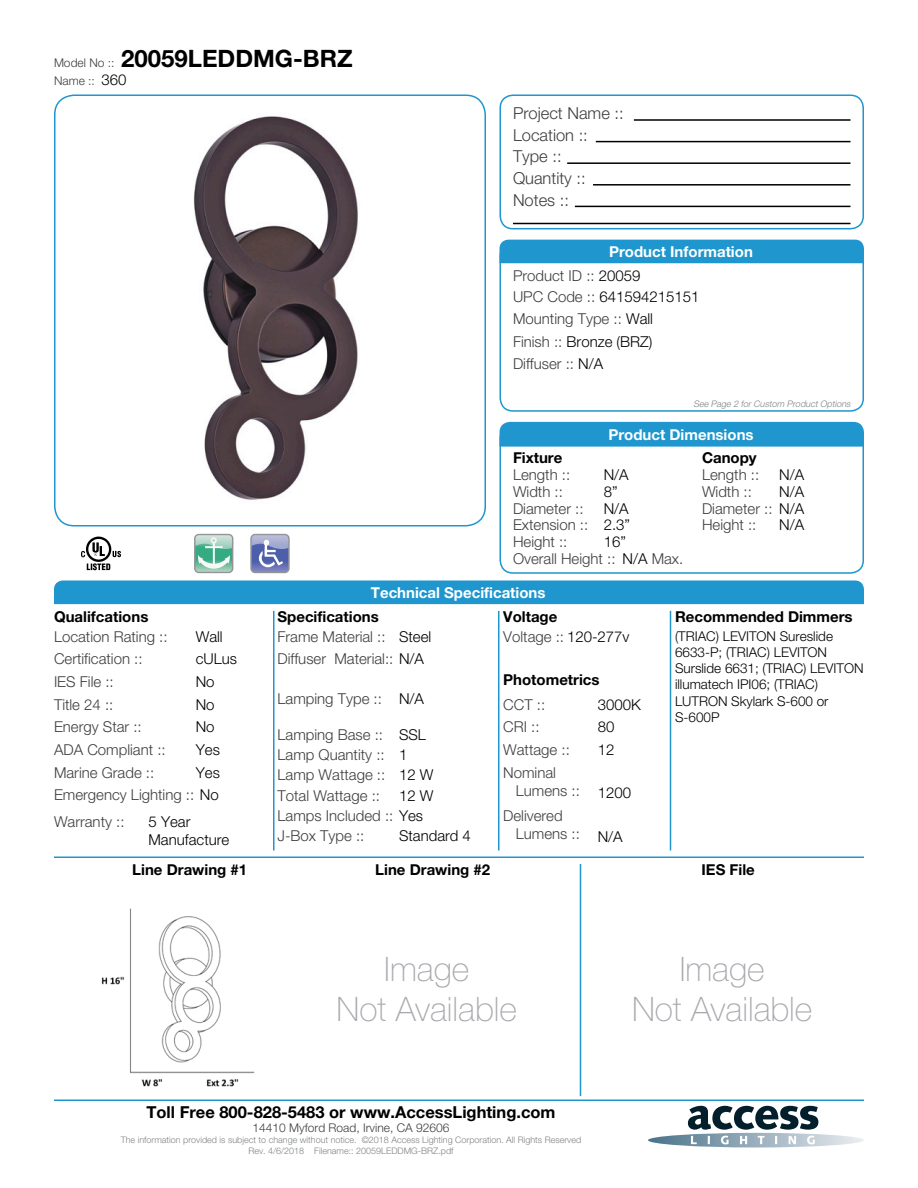
<style>
.page{position:relative;width:918px;height:1188px;background:#fff}
.page>*{position:absolute;margin:0;border:0;box-sizing:border-box;transform-origin:0 0}
.t1{font:100 33.75px/40.5px "Helvetica Neue LT Std";color:#a8a9ad;text-align:center}
.t2{font:700 24px "Helvetica Neue LT Std";color:#000001}
.Left_Justify{font:300 16.5px "Helvetica Neue LT Std";color:#3e3e3f}
.t3{font:700 16.5px "Helvetica Neue LT Std";color:#000001}
.Left_Justify-2{font:300 15px/18px "Helvetica Neue LT Std";color:#3e3e3f}
.Left_Justify-3{font:300 15px/18px "Helvetica Neue LT Std";color:#000001}
.Left_Justify-4{font:700 15px "Helvetica Neue LT Std";color:#000001}
.t4{font:700 15px "Helvetica Neue LT Std";color:#fff}
.Left_Justify-5{font:300 13.5px/16.2px "Helvetica Neue LT Std";color:#000001}
.t5{font:300 12px "Helvetica Neue LT Std";color:#3e3e3f}
.t6{font:300 9px "Helvetica Neue LT Std";color:#808285}
.Left_Justify-6{font:italic 300 9px "Helvetica Neue LT Std";color:#808285}
.s1{font-weight:300;font-size:12px;color:#3e3e3f}
.s2{font-size:15px;color:#000001}
.s3{color:#000001}
.s4{color:#3e3e3f}
</style>
<div class="page">
<img style="left:193px;top:116px;width:165px;height:384px">
<svg style="left:648px;top:1106px;width:216px;height:42px"></svg>
<div style="left:499px;top:94px;width:365px;height:135px;border:2px solid #1f96cd;border-radius:13px"></div>
<div style="left:499px;top:243px;width:365px;height:169px;border:2px solid #1f96cd;border-radius:13px"></div>
<div style="left:499px;top:425px;width:365px;height:149px;border:2px solid #1f96cd;border-radius:13px"></div>
<svg style="left:81px;top:537px;width:40px;height:33px"></svg>
<div style="left:194px;top:534px;width:39px;height:39px;border:1px solid #939598;border-radius:4px"></div>
<svg style="left:195px;top:535px;width:38px;height:37px"></svg>
<svg style="left:252px;top:536px;width:36px;height:35px"></svg>
<div style="left:250px;top:534px;width:40px;height:39px;border:1px solid #939598;border-radius:4px"></div>
<hr style="left:634px;top:119px;width:217px;height:2px;background:#000001">
<hr style="left:596px;top:141px;width:254px;height:1px;background:#000001">
<hr style="left:593px;top:184px;width:258px;height:2px;background:#000001">
<hr style="left:567px;top:162px;width:283px;height:2px;background:#000001">
<hr style="left:575px;top:206px;width:275px;height:1px;background:#000001">
<hr style="left:513px;top:223px;width:337px;height:1px;background:#000001">
<div style="left:500px;top:240px;width:364px;height:23px;background:#1f96cd"></div>
<div style="left:500px;top:422px;width:364px;height:25px;background:#1f96cd"></div>
<div style="left:54px;top:580px;width:810px;height:24px;background:#1f96cd"></div>
<hr style="left:54px;top:856px;width:810px;height:2px;background:#1f96cd">
<hr style="left:54px;top:1100px;width:810px;height:1px;background:#1f96cd">
<img style="left:101px;top:908px;width:154px;height:179px">
<hr style="left:670px;top:611px;width:1px;height:239px;background:#1f96cd">
<hr style="left:580px;top:864px;width:1px;height:232px;background:#1f96cd">
<hr style="left:498px;top:611px;width:2px;height:239px;background:#1f96cd">
<hr style="left:273px;top:611px;width:1px;height:239px;background:#1f96cd">
<div style="left:54px;top:94px;width:432px;height:432px;border:2px solid #1f96cd;border-radius:20px"></div>
<p class="t2" style="left:54px;top:44px;width:300px"><span class="s1">Model No ::</span> 20059LEDDMG-BRZ</p>
<p class="t5" style="left:54px;top:73px;width:74px">Name :: <span class="s2">360</span></p>
<p class="Left_Justify" style="left:513px;top:103px;width:112px">Project Name ::</p>
<p class="Left_Justify" style="left:513px;top:125px;width:76px">Location ::</p>
<p class="Left_Justify" style="left:513px;top:146px;width:50px">Type ::</p>
<p class="Left_Justify" style="left:513px;top:168px;width:74px">Quantity ::</p>
<p class="Left_Justify" style="left:513px;top:190px;width:57px">Notes ::</p>
<p class="t4" style="left:609px;top:242px;width:145px">Product Information</p>
<p class="Left_Justify-2" style="left:513px;top:266px;width:129px">Product ID :: <span class="s3">20059</span></p>
<p class="Left_Justify-3" style="left:513px;top:288px;width:188px"><span class="s4">UPC Code ::</span> 641594215151</p>
<p class="Left_Justify-2" style="left:513px;top:309px;width:142px">Mounting Type :: <span class="s3">Wall</span></p>
<p class="Left_Justify-3" style="left:513px;top:333px;width:141px"><span class="s4">Finish ::</span> Bronze (BRZ)</p>
<p class="Left_Justify-2" style="left:513px;top:354px;width:92px">Diffuser :: <span class="s3">N/A</span></p>
<p class="Left_Justify-6" style="left:693px;top:399px;width:160px">See Page 2 for Custom Product Options</p>
<p class="t4" style="left:608px;top:425px;width:147px">Product Dimensions</p>
<p class="Left_Justify-4" style="left:513px;top:448px;width:51px">Fixture</p>
<p class="Left_Justify-4" style="left:702px;top:448px;width:56px">Canopy</p>
<p class="Left_Justify-2" style="left:513px;top:465px;width:59px">Length ::</p>
<p class="Left_Justify-3" style="left:604px;top:465px;width:27px">N/A</p>
<p class="Left_Justify-2" style="left:702px;top:465px;width:59px">Length ::</p>
<p class="Left_Justify-3" style="left:779px;top:465px;width:27px">N/A</p>
<p class="Left_Justify-2" style="left:513px;top:482px;width:51px">Width ::</p>
<p class="Left_Justify-2" style="left:513px;top:533px;width:56px">Height ::</p>
<p class="Left_Justify-2" style="left:513px;top:499px;width:72px">Diameter ::</p>
<p class="Left_Justify-2" style="left:513px;top:516px;width:77px">Extension ::</p>
<p class="Left_Justify-3" style="left:779px;top:482px;width:27px">N/A</p>
<p class="Left_Justify-3" style="left:604px;top:482px;width:15px">8”</p>
<p class="Left_Justify-3" style="left:604px;top:533px;width:24px">16”</p>
<p class="Left_Justify-2" style="left:702px;top:482px;width:51px">Width ::</p>
<p class="Left_Justify-3" style="left:604px;top:499px;width:27px">N/A</p>
<p class="Left_Justify-2" style="left:702px;top:499px;width:104px">Diameter :: <span class="s3">N/A</span></p>
<p class="Left_Justify-3" style="left:604px;top:516px;width:28px">2.3”</p>
<p class="Left_Justify-3" style="left:779px;top:516px;width:27px">N/A</p>
<p class="Left_Justify-2" style="left:702px;top:516px;width:56px">Height ::</p>
<p class="Left_Justify-2" style="left:513px;top:550px;width:104px">Overall Height ::</p>
<p class="Left_Justify-2" style="left:622px;top:550px;width:62px"><span class="s3">N/A</span> Max.</p>
<p class="t4" style="left:371px;top:583px;width:176px">Technical Specifications</p>
<p class="Left_Justify-4" style="left:54px;top:607px;width:96px">Qualifcations</p>
<p class="Left_Justify-4" style="left:278px;top:607px;width:103px">Specifications</p>
<p class="Left_Justify-4" style="left:503px;top:607px;width:56px">Voltage</p>
<p class="Left_Justify-3" style="left:196px;top:627px;width:28px">Wall</p>
<p class="Left_Justify-3" style="left:399px;top:627px;width:34px">Steel</p>
<p class="Left_Justify-2" style="left:54px;top:627px;width:115px">Location Rating ::</p>
<p class="Left_Justify-2" style="left:278px;top:627px;width:110px">Frame Material ::</p>
<p class="Left_Justify-2" style="left:503px;top:627px;width:128px">Voltage :: <span class="s3">120-277v</span></p>
<p class="Left_Justify-2" style="left:54px;top:650px;width:90px">Certification ::</p>
<p class="Left_Justify-2" style="left:54px;top:695px;width:61px">Title 24 ::</p>
<p class="Left_Justify-3" style="left:196px;top:650px;width:43px">cULus</p>
<p class="Left_Justify-3" style="left:196px;top:673px;width:20px">No</p>
<p class="Left_Justify-3" style="left:196px;top:695px;width:20px">No</p>
<p class="Left_Justify-3" style="left:196px;top:718px;width:20px">No</p>
<p class="Left_Justify-3" style="left:196px;top:740px;width:26px">Yes</p>
<p class="Left_Justify-3" style="left:196px;top:763px;width:26px">Yes</p>
<p class="Left_Justify-2" style="left:54px;top:673px;width:61px">IES File ::</p>
<p class="Left_Justify-2" style="left:54px;top:718px;width:89px">Energy Star ::</p>
<p class="Left_Justify-2" style="left:54px;top:740px;width:113px">ADA Compliant ::</p>
<p class="Left_Justify-2" style="left:54px;top:763px;width:102px">Marine Grade ::</p>
<p class="Left_Justify-2" style="left:54px;top:786px;width:166px">Emergency Lighting :: <span class="s3">No</span></p>
<p class="Left_Justify-2" style="left:54px;top:813px;width:72px">Warranty ::</p>
<p class="Left_Justify-3" style="left:148px;top:813px;width:82px">5 Year<br>Manufacture</p>
<p class="Left_Justify-2" style="left:278px;top:650px;width:148px">Diffuser Material:: <span class="s3">N/A</span></p>
<p class="Left_Justify-2" style="left:278px;top:689px;width:106px">Lamping Type ::</p>
<p class="Left_Justify-2" style="left:278px;top:725px;width:107px">Lamping Base ::</p>
<p class="Left_Justify-2" style="left:278px;top:746px;width:109px">Lamp Quantity ::</p>
<p class="Left_Justify-2" style="left:278px;top:766px;width:109px">Lamp Wattage ::</p>
<p class="Left_Justify-2" style="left:278px;top:786px;width:104px">Total Wattage ::</p>
<p class="Left_Justify-2" style="left:278px;top:806px;width:147px">Lamps Included :: <span class="s3">Yes</span></p>
<p class="Left_Justify-2" style="left:278px;top:826px;width:88px">J-Box Type ::</p>
<p class="Left_Justify-3" style="left:399px;top:689px;width:27px">N/A</p>
<p class="Left_Justify-3" style="left:399px;top:725px;width:28px">SSL</p>
<p class="Left_Justify-3" style="left:399px;top:746px;width:10px">1</p>
<p class="Left_Justify-3" style="left:399px;top:766px;width:36px">12 W</p>
<p class="Left_Justify-3" style="left:399px;top:786px;width:36px">12 W</p>
<p class="Left_Justify-3" style="left:399px;top:826px;width:73px">Standard 4</p>
<p class="Left_Justify-4" style="left:503px;top:670px;width:98px">Photometrics</p>
<p class="Left_Justify-2" style="left:503px;top:695px;width:43px">CCT ::</p>
<p class="Left_Justify-2" style="left:503px;top:718px;width:38px">CRI ::</p>
<p class="Left_Justify-2" style="left:503px;top:740px;width:68px">Wattage ::</p>
<p class="Left_Justify-2" style="left:516px;top:763px;width:66px;text-indent:-13px">Nominal<br>Lumens ::</p>
<p class="Left_Justify-2" style="left:516px;top:806px;width:66px;text-indent:-13px">Delivered<br>Lumens ::</p>
<p class="Left_Justify-3" style="left:598px;top:695px;width:45px">3000K</p>
<p class="Left_Justify-3" style="left:598px;top:718px;width:18px">80</p>
<p class="Left_Justify-3" style="left:598px;top:740px;width:18px">12</p>
<p class="Left_Justify-3" style="left:598px;top:783px;width:35px">1200</p>
<p class="Left_Justify-3" style="left:598px;top:827px;width:27px">N/A</p>
<p class="Left_Justify-4" style="left:675px;top:607px;width:179px">Recommended Dimmers</p>
<p class="Left_Justify-5" style="left:675px;top:628px;width:190px">(TRIAC) LEVITON Sureslide<br>6633-P; (TRIAC) LEVITON<br>Surslide 6631; (TRIAC) LEVITON illumatech IPI06; (TRIAC)<br>LUTRON Skylark S-600 or<br>S-600P</p>
<p class="Left_Justify-4" style="left:132px;top:860px;width:116px">Line Drawing #1</p>
<p class="Left_Justify-4" style="left:375px;top:860px;width:116px">Line Drawing #2</p>
<p class="Left_Justify-4" style="left:702px;top:860px;width:55px">IES File</p>
<p class="t1" style="left:337px;top:948px;width:182px">Image<br>Not Available</p>
<p class="t1" style="left:632px;top:948px;width:182px">Image<br>Not Available</p>
<p class="t3" style="left:146px;top:1101px;width:411px">Toll Free 800-828-5483 or www.AccessLighting.com</p>
<p class="t5" style="left:253px;top:1120px;width:198px">14410 Myford Road, Irvine, CA 92606</p>
<p class="t6" style="left:121px;top:1134px;width:462px">The information provided is subject to change without notice. ©2018 Access Lighting Corporation. All Rights Reserved</p>
<p class="t6" style="left:248px;top:1145px;width:207px">Rev. 4/6/2018 Filename:: 20059LEDDMG-BRZ.pdf</p>
</div>
